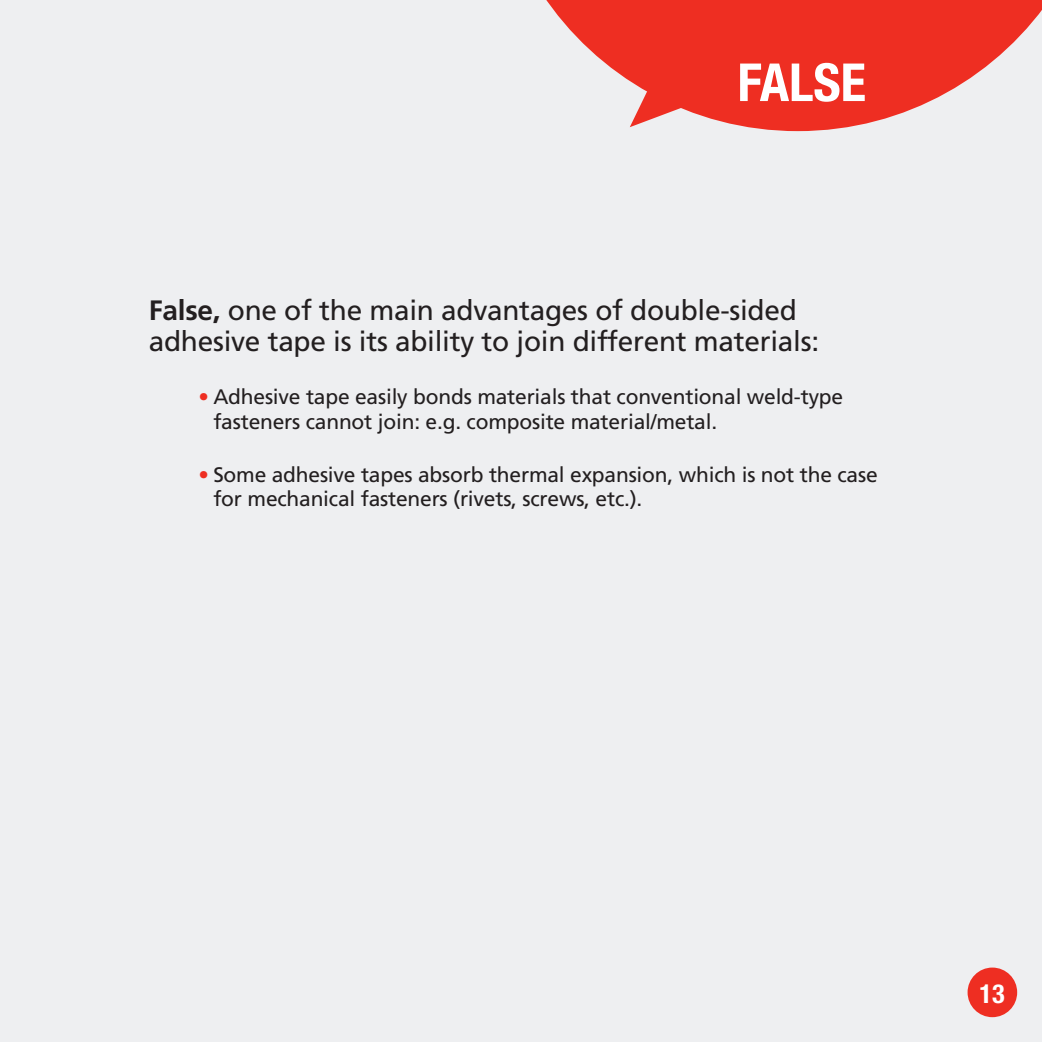
<style>
.page{position:relative;width:1042px;height:1042px;background:#eeeff1}
.page>*{position:absolute;margin:0;border:0;box-sizing:border-box;transform-origin:0 0}
.t1{font:700 condensed 52.5px "Helvetica Neue";color:#fff}
.t2{font:28px/31.5px "Frutiger";letter-spacing:-.01em;color:#231f20}
.t3{font:700 condensed 26.25px "Helvetica Neue";color:#fff}
.t4{font:21px/24.5px "Frutiger";letter-spacing:-.01em;color:#231f20}
.s1{font-weight:700}
.s2{color:#ee2e22}
</style>
<div class="page">
<svg style="left:546px;top:0;width:496px;height:131px;fill:#ee2e22"></svg>
<svg style="left:630px;top:33px;width:110px;height:94px"></svg>
<div style="left:967px;top:967px;width:50px;height:50px;background:#ee2e22;border-radius:50%"></div>
<h1 class="t1" style="left:737px;top:51px;width:130px">FALSE</h1>
<h2 class="t2" style="left:149px;top:294px;width:672px"><span class="s1">False,</span> one of the main advantages of double-sided adhesive tape is its ability to join different materials:</h2>
<p class="t4" style="left:213px;top:384px;width:631px;text-indent:-15px"><span class="s2">•</span> Adhesive tape easily bonds materials that conventional weld-type fasteners cannot join: e.g. composite material/metal.</p>
<p class="t4" style="left:213px;top:462px;width:666px;text-indent:-15px"><span class="s2">•</span> Some adhesive tapes absorb thermal expansion, which is not the case for mechanical fasteners (rivets, screws, etc.).</p>
<p class="t3" style="left:979px;top:977px;width:27px">13</p>
</div>
